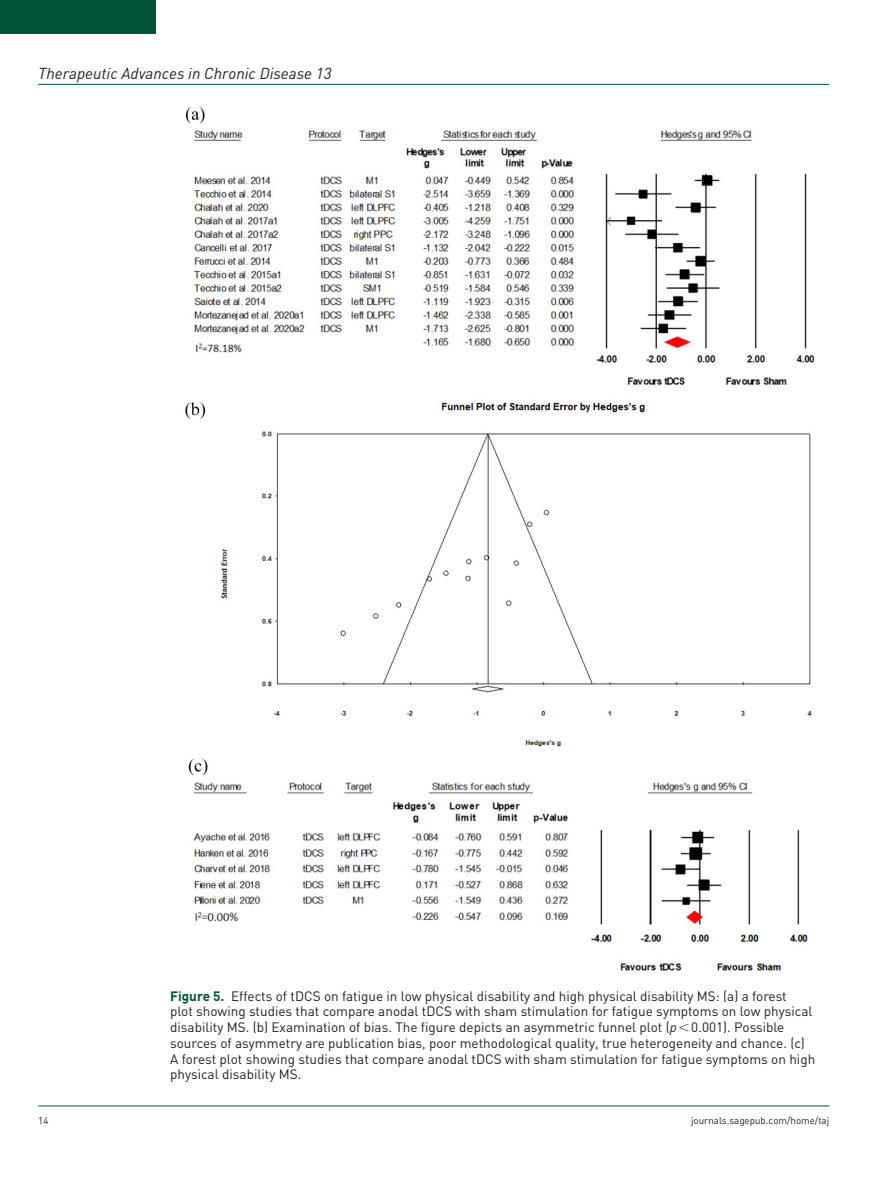
<style>
.page{position:relative;width:893px;height:1191px;background:#fff}
.page>*{position:absolute;margin:0;border:0;box-sizing:border-box;transform-origin:0 0}
.t1{font:italic 15.75px "DIN";color:#231f20}
.t2{font:13.5px/15.8px "DIN";color:#231f20}
.t3{font:9.75px "DIN";color:#231f20}
.s1{font-weight:700;color:#015436}
.s2{font-style:italic}
</style>
<div class="page">
<hr style="left:38px;top:84px;width:791px;height:1px;background:#015436">
<hr style="left:38px;top:1105px;width:791px;height:1px;background:#015436">
<div style="left:0;top:0;width:155px;height:34px;background:#015436"></div>
<img style="left:185px;top:107px;width:630px;height:864px">
<p class="t1" style="left:38px;top:63px;width:295px">Therapeutic Advances in Chronic Disease 13</p>
<p class="t2" style="left:170px;top:987px;width:647px"><span class="s1">Figure 5.</span> Effects of tDCS on fatigue in low physical disability and high physical disability MS: (a) a forest<br>plot showing studies that compare anodal tDCS with sham stimulation for fatigue symptoms on low physical disability MS. (b) Examination of bias. The figure depicts an asymmetric funnel plot (<span class="s2">p</span> 0.001). Possible sources of asymmetry are publication bias, poor methodological quality, true heterogeneity and chance. (c)<br>A forest plot showing studies that compare anodal tDCS with sham stimulation for fatigue symptoms on high physical disability MS.</p>
<p class="t3" style="left:38px;top:1114px;width:12px">14</p>
<p class="t3" style="left:691px;top:1114px;width:140px">journals.sagepub.com/home/taj</p>
</div>
